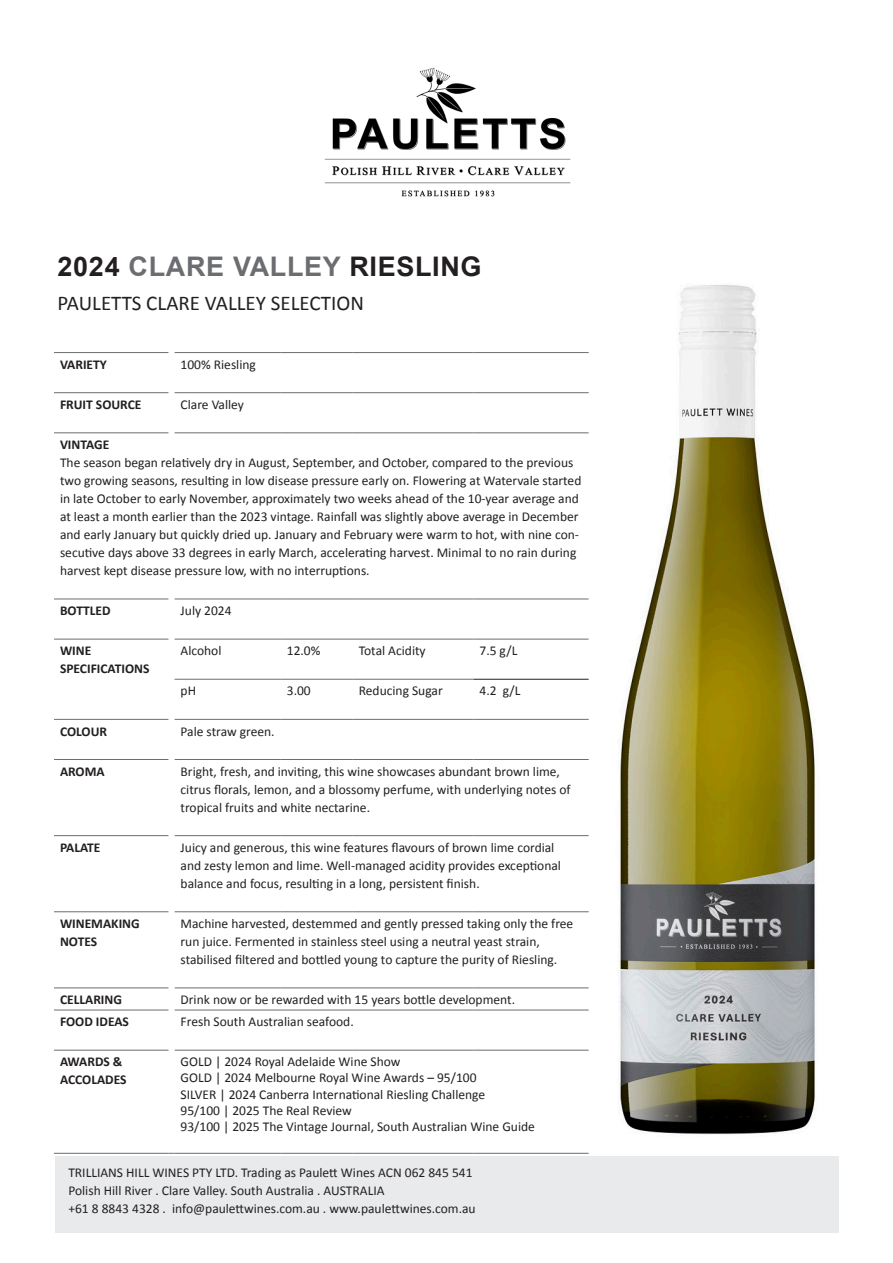
<style>
.page{position:relative;width:893px;height:1263px;background:#fff}
.page>*{position:absolute;margin:0;border:0;box-sizing:border-box;transform-origin:0 0}
.t1{font:700 27px "Arial";letter-spacing:.025em;color:#231f20}
.t2{font:21px "Calibri";color:#231f20}
.t3{font:13.5px/18px "Calibri";color:#231f20}
.t4{font:700 13.5px/18px "Calibri";color:#231f20}
.s1{color:#6c6d70}
</style>
<div class="page">
<img style="left:578px;top:285px;width:261px;height:897px">
<div style="left:55px;top:1156px;width:783px;height:76px;background:#e9eaeb"></div>
<hr style="left:54px;top:352px;width:114px;height:1px;background:#6c6d70">
<hr style="left:175px;top:352px;width:106px;height:1px;background:#6c6d70">
<hr style="left:281px;top:352px;width:72px;height:1px;background:#6c6d70">
<hr style="left:353px;top:352px;width:120px;height:1px;background:#6c6d70">
<hr style="left:473px;top:352px;width:116px;height:1px;background:#6c6d70">
<hr style="left:54px;top:392px;width:114px;height:1px;background:#6c6d70">
<hr style="left:175px;top:392px;width:106px;height:1px;background:#6c6d70">
<hr style="left:281px;top:392px;width:72px;height:1px;background:#6c6d70">
<hr style="left:353px;top:392px;width:120px;height:1px;background:#6c6d70">
<hr style="left:473px;top:392px;width:116px;height:1px;background:#6c6d70">
<hr style="left:54px;top:433px;width:114px;height:1px;background:#6c6d70">
<hr style="left:175px;top:433px;width:106px;height:1px;background:#6c6d70">
<hr style="left:281px;top:433px;width:72px;height:1px;background:#6c6d70">
<hr style="left:353px;top:433px;width:120px;height:1px;background:#6c6d70">
<hr style="left:473px;top:433px;width:116px;height:1px;background:#6c6d70">
<hr style="left:54px;top:599px;width:114px;height:1px;background:#6c6d70">
<hr style="left:175px;top:599px;width:106px;height:1px;background:#6c6d70">
<hr style="left:281px;top:599px;width:72px;height:1px;background:#6c6d70">
<hr style="left:353px;top:599px;width:120px;height:1px;background:#6c6d70">
<hr style="left:473px;top:599px;width:116px;height:1px;background:#6c6d70">
<hr style="left:54px;top:639px;width:114px;height:1px;background:#6c6d70">
<hr style="left:175px;top:639px;width:106px;height:1px;background:#6c6d70">
<hr style="left:281px;top:639px;width:72px;height:1px;background:#6c6d70">
<hr style="left:353px;top:639px;width:120px;height:1px;background:#6c6d70">
<hr style="left:473px;top:639px;width:116px;height:1px;background:#6c6d70">
<hr style="left:175px;top:679px;width:106px;height:1px;background:#6c6d70">
<hr style="left:281px;top:679px;width:72px;height:1px;background:#6c6d70">
<hr style="left:353px;top:679px;width:120px;height:1px;background:#6c6d70">
<hr style="left:473px;top:679px;width:116px;height:1px;background:#231f20">
<hr style="left:54px;top:719px;width:114px;height:1px;background:#6c6d70">
<hr style="left:175px;top:719px;width:106px;height:1px;background:#6c6d70">
<hr style="left:281px;top:719px;width:72px;height:1px;background:#6c6d70">
<hr style="left:353px;top:719px;width:120px;height:1px;background:#6c6d70">
<hr style="left:473px;top:719px;width:116px;height:1px;background:#6c6d70">
<hr style="left:54px;top:759px;width:114px;height:1px;background:#6c6d70">
<hr style="left:175px;top:759px;width:106px;height:1px;background:#6c6d70">
<hr style="left:281px;top:759px;width:72px;height:1px;background:#6c6d70">
<hr style="left:353px;top:759px;width:120px;height:1px;background:#6c6d70">
<hr style="left:473px;top:759px;width:116px;height:1px;background:#6c6d70">
<hr style="left:54px;top:835px;width:114px;height:1px;background:#6c6d70">
<hr style="left:175px;top:835px;width:106px;height:1px;background:#6c6d70">
<hr style="left:281px;top:835px;width:72px;height:1px;background:#6c6d70">
<hr style="left:353px;top:835px;width:120px;height:1px;background:#6c6d70">
<hr style="left:473px;top:835px;width:116px;height:1px;background:#6c6d70">
<hr style="left:54px;top:911px;width:114px;height:1px;background:#6c6d70">
<hr style="left:175px;top:911px;width:106px;height:1px;background:#6c6d70">
<hr style="left:281px;top:911px;width:72px;height:1px;background:#6c6d70">
<hr style="left:353px;top:911px;width:120px;height:1px;background:#6c6d70">
<hr style="left:473px;top:911px;width:116px;height:1px;background:#6c6d70">
<hr style="left:54px;top:988px;width:114px;height:1px;background:#6c6d70">
<hr style="left:175px;top:988px;width:106px;height:1px;background:#6c6d70">
<hr style="left:281px;top:988px;width:72px;height:1px;background:#6c6d70">
<hr style="left:353px;top:988px;width:120px;height:1px;background:#6c6d70">
<hr style="left:473px;top:988px;width:116px;height:1px;background:#6c6d70">
<hr style="left:54px;top:1010px;width:114px;height:1px;background:#6c6d70">
<hr style="left:175px;top:1010px;width:106px;height:1px;background:#6c6d70">
<hr style="left:281px;top:1010px;width:72px;height:1px;background:#6c6d70">
<hr style="left:353px;top:1010px;width:120px;height:1px;background:#6c6d70">
<hr style="left:473px;top:1010px;width:116px;height:1px;background:#6c6d70">
<hr style="left:54px;top:1050px;width:114px;height:1px;background:#6c6d70">
<hr style="left:175px;top:1050px;width:106px;height:1px;background:#6c6d70">
<hr style="left:281px;top:1050px;width:72px;height:1px;background:#6c6d70">
<hr style="left:353px;top:1050px;width:120px;height:1px;background:#6c6d70">
<hr style="left:473px;top:1050px;width:116px;height:1px;background:#6c6d70">
<hr style="left:54px;top:1153px;width:114px;height:1px;background:#6c6d70">
<hr style="left:175px;top:1153px;width:106px;height:1px;background:#6c6d70">
<hr style="left:281px;top:1153px;width:72px;height:1px;background:#6c6d70">
<hr style="left:353px;top:1153px;width:120px;height:1px;background:#6c6d70">
<hr style="left:473px;top:1153px;width:116px;height:1px;background:#6c6d70">
<img style="left:325px;top:67px;width:246px;height:130px">
<p class="t1" style="left:58px;top:249px;width:425px">2024 <span class="s1">CLARE VALLEY</span> RIESLING</p>
<p class="t2" style="left:58px;top:289px;width:308px">PAULETTS CLARE VALLEY SELECTION</p>
<p class="t4" style="left:60px;top:355px;width:48px">VARIETY</p>
<p class="t3" style="left:181px;top:355px;width:77px">100% Riesling</p>
<p class="t4" style="left:60px;top:395px;width:83px">FRUIT SOURCE</p>
<p class="t3" style="left:181px;top:395px;width:65px">Clare Valley</p>
<p class="t4" style="left:60px;top:435px;width:51px">VINTAGE</p>
<p class="t3" style="left:60px;top:453px;width:523px">The season began relatively dry in August, September, and October, compared to the previous two growing seasons, resulting in low disease pressure early on. Flowering at Watervale started in late October to early November, approximately two weeks ahead of the 10-year average and at least a month earlier than the 2023 vintage. Rainfall was slightly above average in December and early January but quickly dried up. January and February were warm to hot, with nine con&shy;secutive days above 33 degrees in early March, accelerating harvest. Minimal to no rain during harvest kept disease pressure low, with no interruptions.</p>
<p class="t4" style="left:60px;top:601px;width:52px">BOTTLED</p>
<p class="t3" style="left:181px;top:601px;width:53px">July 2024</p>
<p class="t4" style="left:60px;top:641px;width:33px">WINE</p>
<p class="t4" style="left:60px;top:659px;width:91px">SPECIFICATIONS</p>
<p class="t3" style="left:181px;top:641px;width:42px">Alcohol</p>
<p class="t3" style="left:287px;top:641px;width:35px">12.0%</p>
<p class="t3" style="left:359px;top:641px;width:68px">Total Acidity</p>
<p class="t3" style="left:479px;top:641px;width:39px">7.5 g/L</p>
<p class="t3" style="left:181px;top:681px;width:17px">pH</p>
<p class="t3" style="left:287px;top:681px;width:25px">3.00</p>
<p class="t3" style="left:359px;top:681px;width:85px">Reducing Sugar</p>
<p class="t3" style="left:479px;top:681px;width:42px">4.2 g/L</p>
<p class="t4" style="left:60px;top:721px;width:49px">COLOUR</p>
<p class="t3" style="left:181px;top:722px;width:95px">Pale straw green.</p>
<p class="t4" style="left:60px;top:762px;width:46px">AROMA</p>
<p class="t3" style="left:181px;top:762px;width:392px">Bright, fresh, and inviting, this wine showcases abundant brown lime, citrus florals, lemon, and a blossomy perfume, with underlying notes of tropical fruits and white nectarine.</p>
<p class="t4" style="left:60px;top:838px;width:42px">PALATE</p>
<p class="t3" style="left:181px;top:838px;width:382px">Juicy and generous, this wine features flavours of brown lime cordial and zesty lemon and lime. Well-managed acidity provides exceptional balance and focus, resulting in a long, persistent finish.</p>
<p class="t4" style="left:60px;top:914px;width:81px">WINEMAKING<br>NOTES</p>
<p class="t3" style="left:181px;top:914px;width:394px">Machine harvested, destemmed and gently pressed taking only the free run juice. Fermented in stainless steel using a neutral yeast strain,</p>
<p class="t3" style="left:181px;top:950px;width:378px">stabilised filtered and bottled young to capture the purity of Riesling.</p>
<p class="t4" style="left:60px;top:990px;width:64px">CELLARING</p>
<p class="t3" style="left:181px;top:990px;width:336px">Drink now or be rewarded with 15 years bottle development.</p>
<p class="t4" style="left:60px;top:1012px;width:71px">FOOD IDEAS</p>
<p class="t3" style="left:181px;top:1012px;width:175px">Fresh South Australian seafood.</p>
<p class="t4" style="left:60px;top:1052px;width:64px">AWARDS &amp;</p>
<p class="t4" style="left:60px;top:1070px;width:68px">ACCOLADES</p>
<p class="t3" style="left:181px;top:1052px;width:221px">GOLD | 2024 Royal Adelaide Wine Show</p>
<p class="t3" style="left:181px;top:1069px;width:297px">GOLD | 2024 Melbourne Royal Wine Awards – 95/100</p>
<p class="t3" style="left:181px;top:1085px;width:306px">SILVER | 2024 Canberra International Riesling Challenge</p>
<p class="t3" style="left:181px;top:1101px;width:173px">95/100 | 2025 The Real Review</p>
<p class="t3" style="left:181px;top:1117px;width:356px">93/100 | 2025 The Vintage Journal, South Australian Wine Guide</p>
<p class="t3" style="left:68px;top:1163px;width:406px">TRILLIANS HILL WINES PTY LTD. Trading as Paulett Wines ACN 062 845 541</p>
<p class="t3" style="left:68px;top:1181px;width:318px">Polish Hill River . Clare Valley. South Australia . AUSTRALIA</p>
<p class="t3" style="left:68px;top:1199px;width:409px">+61 8 8843 4328 . info@paulettwines.com.au . www.paulettwines.com.au</p>
</div>
